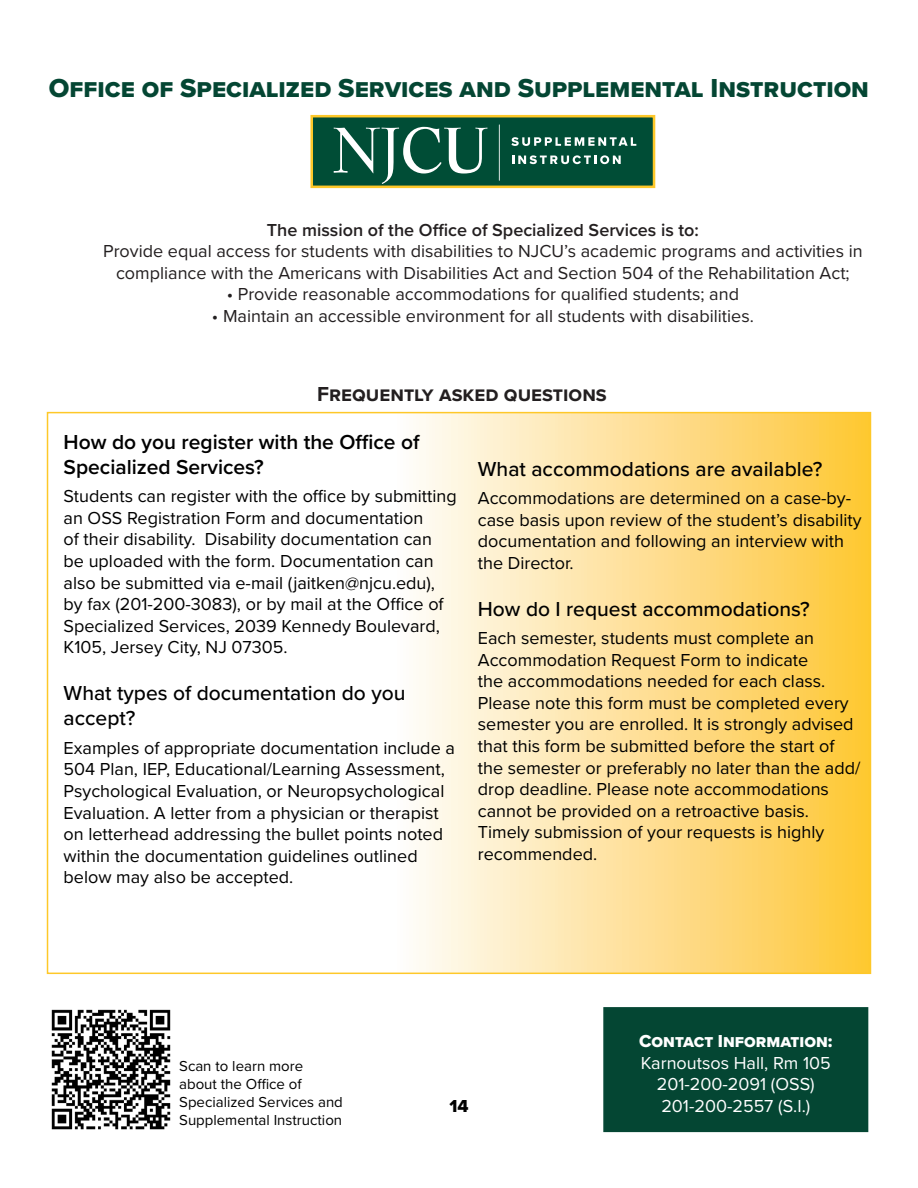
<style>
.page{position:relative;width:918px;height:1188px;background:#fff}
.page>*{position:absolute;margin:0;border:0;box-sizing:border-box;transform-origin:0 0}
.t1{font:27px "Proxima Nova Extrabld";color:#044633}
.t2{font:500 21px/25.2px "Proxima Nova";color:#000}
.t3{font:600 21px/25.2px "Proxima Nova";color:#000}
.t4{font:700 21px "Proxima Nova";color:#231f20}
.t5{font:18px/21.6px "Proxima Nova";color:#000}
.t6{font:18px/21.6px "Proxima Nova";color:#231f20;text-align:center}
.t7{font:18px "Proxima Nova";color:#fff}
.t8{font:600 18px "Proxima Nova";color:#231f20}
.t9{font:18px "Proxima Nova Extrabld";color:#fff}
.t10{font:18px "Proxima Nova Extrabld";color:#000}
.t11{font:15px/18px "Proxima Nova";color:#000}
</style>
<div class="page">
<svg style="left:416px;top:415px;width:452px;height:556px;background:#fee095"></svg>
<div style="left:603px;top:1007px;width:265px;height:125px;background:#044633;border:2px solid #044633"></div>
<div style="left:312px;top:116px;width:342px;height:71px;background:#004d36"></div>
<svg style="left:334px;top:127px;width:153px;height:57px"></svg>
<hr style="left:499px;top:124px;width:1px;height:57px;background:#fff">
<svg style="left:511px;top:137px;width:125px;height:9px"></svg>
<svg style="left:512px;top:155px;width:109px;height:9px"></svg>
<div style="left:310px;top:115px;width:345px;height:73px;border:3px solid #fec829"></div>
<img style="left:51px;top:1009px;width:120px;height:121px">
<p class="t1" style="left:49px;top:68px;width:822px">Office of Specialized Services and Supplemental Instruction</p>
<p class="t8" style="left:267px;top:216px;width:434px">The mission of the Office of Specialized Services is to:</p>
<p class="t6" style="left:103px;top:240px;width:761px">Provide equal access for students with disabilities to NJCU’s academic programs and activities in compliance with the Americans with Disabilities Act and Section 504 of the Rehabilitation Act;</p>
<p class="t6" style="left:227px;top:283px;width:514px">• Provide reasonable accommodations for qualified students; and</p>
<p class="t6" style="left:212px;top:304px;width:543px">• Maintain an accessible environment for all students with disabilities.</p>
<p class="t4" style="left:317px;top:378px;width:291px">Frequently asked questions</p>
<p class="t3" style="left:64px;top:428px;width:357px">How do you register with the Office of<br>Specialized Services?</p>
<p class="t5" style="left:64px;top:485px;width:395px">Students can register with the office by submitting an OSS Registration Form and documentation<br>of their disability. Disability documentation can be uploaded with the form. Documentation can also be submitted via e-mail (jaitken@njcu.edu), by fax (201-200-3083), or by mail at the Office of Specialized Services, 2039 Kennedy Boulevard, K105, Jersey City, NJ 07305.</p>
<p class="t2" style="left:64px;top:680px;width:344px">What types of documentation do you accept?</p>
<p class="t5" style="left:64px;top:736px;width:393px">Examples of appropriate documentation include a 504 Plan, IEP, Educational/Learning Assessment, Psychological Evaluation, or Neuropsychological Evaluation. A letter from a physician or therapist on letterhead addressing the bullet points noted within the documentation guidelines outlined below may also be accepted.</p>
<p class="t2" style="left:478px;top:455px;width:346px">What accommodations are available?</p>
<p class="t5" style="left:478px;top:486px;width:385px">Accommodations are determined on a case-by&shy;case basis upon review of the student’s disability documentation and following an interview with the Director.</p>
<p class="t2" style="left:478px;top:595px;width:333px">How do I request accommodations?</p>
<p class="t5" style="left:478px;top:626px;width:384px">Each semester, students must complete an Accommodation Request Form to indicate<br>the accommodations needed for each class.<br>Please note this form must be completed every semester you are enrolled. It is strongly advised that this form be submitted before the start of the semester or preferably no later than the add/ drop deadline. Please note accommodations cannot be provided on a retroactive basis.<br>Timely submission of your requests is highly recommended.</p>
<p class="t11" style="left:179px;top:1056px;width:165px">Scan to learn more about the Office of<br>Specialized Services and<br>Supplemental Instruction</p>
<p class="t10" style="left:449px;top:1092px;width:21px">14</p>
<p class="t9" style="left:639px;top:1028px;width:195px">Contact Information:</p>
<p class="t7" style="left:641px;top:1049px;width:192px">Karnoutsos Hall, Rm 105</p>
<p class="t7" style="left:657px;top:1071px;width:159px">201-200-2091 (OSS)</p>
<p class="t7" style="left:661px;top:1092px;width:150px">201-200-2557 (S.I.)</p>
</div>
